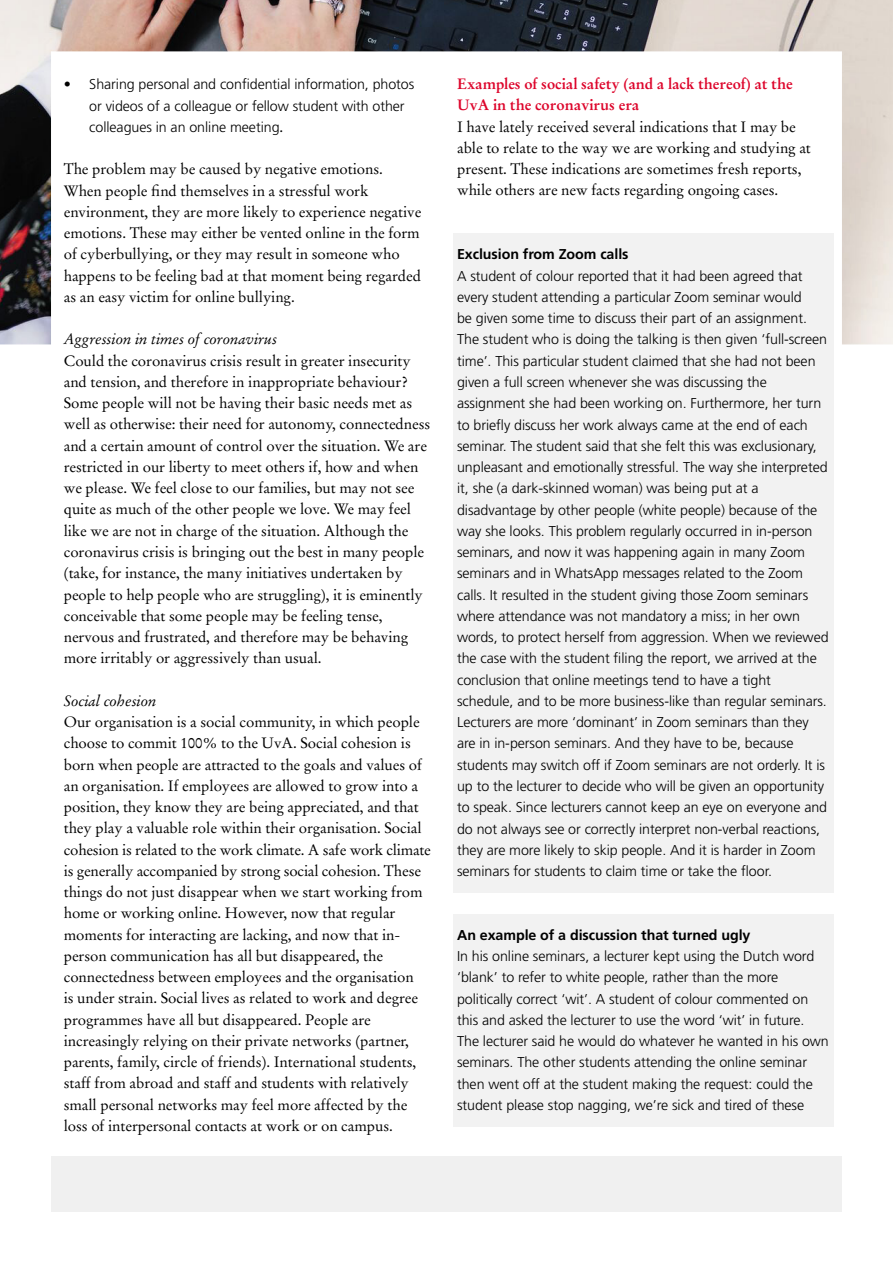
<style>
.page{position:relative;width:893px;height:1263px;background:#fff}
.page>*{position:absolute;margin:0;border:0;box-sizing:border-box;transform-origin:0 0}
.t1{font:15px/21.3px "Stempel Garamond";letter-spacing:-.005em;color:#000}
.t2{font:700 15px/21.3px "Stempel Garamond";letter-spacing:-.005em;color:#dd052b}
.t3{font:italic 15px "Stempel Garamond";letter-spacing:-.005em;color:#000}
.t4{font:300 14.25px/21.3px "Frutiger";letter-spacing:-.005em;color:#000}
.t5{font:700 14.25px "Frutiger";letter-spacing:-.005em;color:#000}
.s1{font-family:"Stempel Garamond";font-weight:400;font-size:15px}
</style>
<div class="page">
<div style="left:453px;top:234px;width:380px;height:659px;background:#f2f2f2"></div>
<div style="left:453px;top:914px;width:380px;height:213px;background:#f2f2f2"></div>
<img style="left:0;top:0;width:893px;height:344px">
<div style="left:51px;top:1156px;width:791px;height:56px;background:#f0f0f0"></div>
<p class="t4" style="left:89px;top:74px;width:326px;text-indent:-26px">• Sharing personal and confidential information, photos or videos of a colleague or fellow student with other colleagues in an online meeting<span class="s1">.</span></p>
<p class="t1" style="left:64px;top:159px;width:359px">The problem may be caused by negative emotions.<br>When people find themselves in a stressful work environment, they are more likely to experience negative emotions. These may either be vented online in the form of cyberbullying, or they may result in someone who happens to be feeling bad at that moment being regarded as an easy victim for online bullying.</p>
<p class="t3" style="left:64px;top:330px;width:215px">Aggression in times of coronavirus</p>
<p class="t1" style="left:64px;top:350px;width:368px">Could the coronavirus crisis result in greater insecurity and tension, and therefore in inappropriate behaviour?<br>Some people will not be having their basic needs met as well as otherwise: their need for autonomy, connectedness and a certain amount of control over the situation. We are restricted in our liberty to meet others if, how and when we please. We feel close to our families, but may not see quite as much of the other people we love. We may feel like we are not in charge of the situation. Although the coronavirus crisis is bringing out the best in many people (take, for instance, the many initiatives undertaken by people to help people who are struggling), it is eminently conceivable that some people may be feeling tense, nervous and frustrated, and therefore may be behaving more irritably or aggressively than usual.</p>
<p class="t3" style="left:64px;top:691px;width:94px">Social cohesion</p>
<p class="t1" style="left:64px;top:711px;width:369px">Our organisation is a social community, in which people choose to commit 100% to the UvA. Social cohesion is born when people are attracted to the goals and values of an organisation. If employees are allowed to grow into a position, they know they are being appreciated, and that they play a valuable role within their organisation. Social cohesion is related to the work climate. A safe work climate is generally accompanied by strong social cohesion. These things do not just disappear when we start working from home or working online. However, now that regular moments for interacting are lacking, and now that in&shy;person communication has all but disappeared, the connectedness between employees and the organisation<br>is under strain. Social lives as related to work and degree programmes have all but disappeared. People are increasingly relying on their private networks (partner, parents, family, circle of friends). International students, staff from abroad and staff and students with relatively small personal networks may feel more affected by the loss of interpersonal contacts at work or on campus.</p>
<p class="t2" style="left:457px;top:73px;width:337px">Examples of social safety (and a lack thereof) at the<br>UvA in the coronavirus era</p>
<p class="t1" style="left:457px;top:116px;width:355px">I have lately received several indications that I may be able to relate to the way we are working and studying at present. These indications are sometimes fresh reports, while others are new facts regarding ongoing cases.</p>
<p class="t5" style="left:457px;top:246px;width:173px">Exclusion from Zoom calls</p>
<p class="t4" style="left:457px;top:265px;width:373px">A student of colour reported that it had been agreed that every student attending a particular Zoom seminar would<br>be given some time to discuss their part of an assignment.<br>The student who is doing the talking is then given ‘full-screen time’. This particular student claimed that she had not been given a full screen whenever she was discussing the assignment she had been working on. Furthermore, her turn to briefly discuss her work always came at the end of each seminar. The student said that she felt this was exclusionary, unpleasant and emotionally stressful. The way she interpreted it, she (a dark-skinned woman) was being put at a disadvantage by other people (white people) because of the way she looks. This problem regularly occurred in in-person seminars, and now it was happening again in many Zoom seminars and in WhatsApp messages related to the Zoom calls. It resulted in the student giving those Zoom seminars where attendance was not mandatory a miss; in her own words, to protect herself from aggression. When we reviewed the case with the student filing the report, we arrived at the conclusion that online meetings tend to have a tight schedule, and to be more business-like than regular seminars.<br>Lecturers are more ‘dominant’ in Zoom seminars than they are in in-person seminars. And they have to be, because students may switch off if Zoom seminars are not orderly. It is up to the lecturer to decide who will be given an opportunity to speak. Since lecturers cannot keep an eye on everyone and do not always see or correctly interpret non-verbal reactions, they are more likely to skip people. And it is harder in Zoom seminars for students to claim time or take the floor.</p>
<p class="t5" style="left:457px;top:926px;width:295px">An example of a discussion that turned ugly</p>
<p class="t4" style="left:457px;top:945px;width:373px">In his online seminars, a lecturer kept using the Dutch word ‘blank’ to refer to white people, rather than the more politically correct ‘wit’. A student of colour commented on this and asked the lecturer to use the word ‘wit’ in future.<br>The lecturer said he would do whatever he wanted in his own seminars. The other students attending the online seminar then went off at the student making the request: could the student please stop nagging, we’re sick and tired of these</p>
</div>
